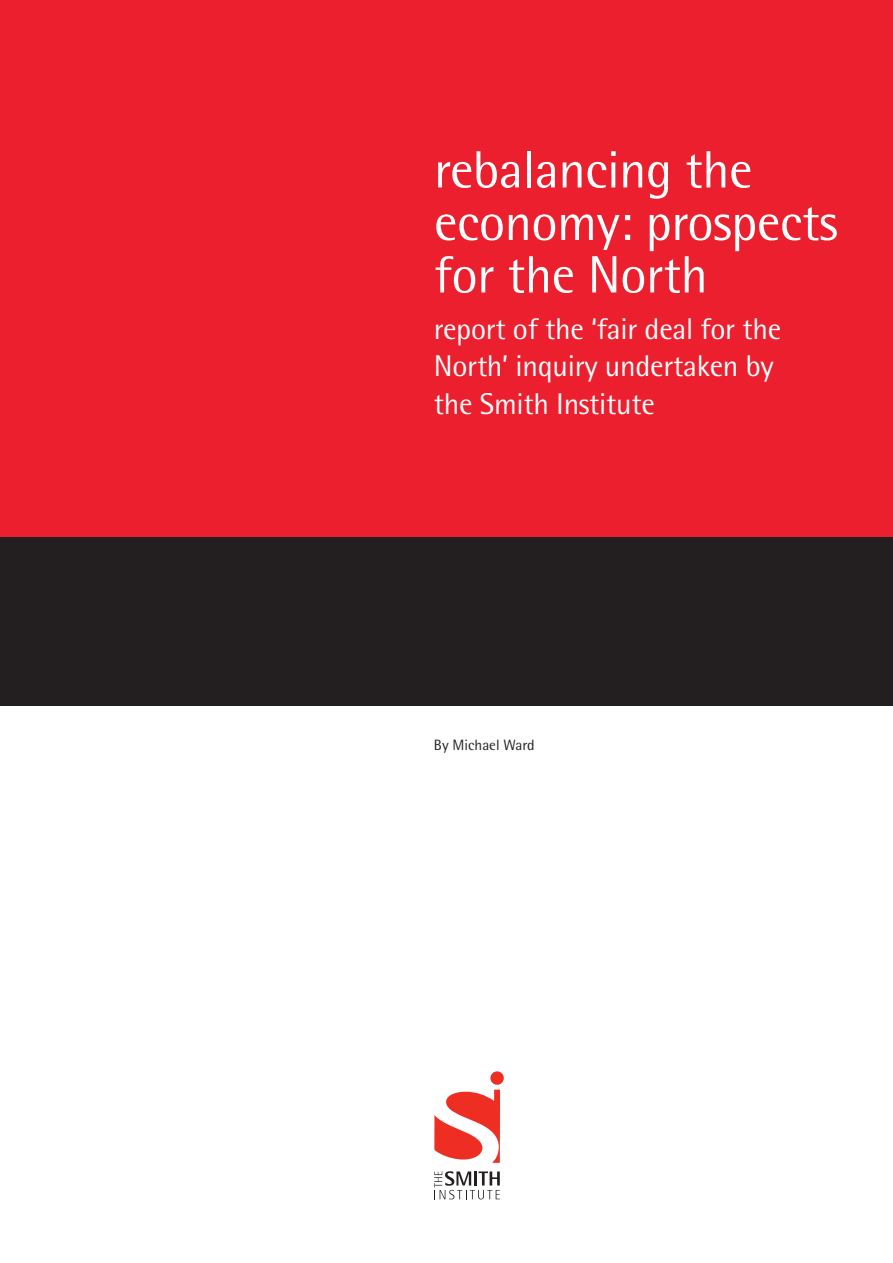
<style>
.page{position:relative;width:893px;height:1263px;background:#fff}
.page>*{position:absolute;margin:0;border:0;box-sizing:border-box;transform-origin:0 0}
.t1{font:52.5px/52.5px "Rotis Semi Sans Std";letter-spacing:-.01em;color:#fff}
.t2{font:30px/37.5px "Rotis Semi Sans Std";letter-spacing:-.01em;color:#fff}
.t3{font:15px "Rotis Semi Sans Std";color:#231f20}
</style>
<div class="page">
<div style="left:0;top:0;width:893px;height:538px;background:#eb1f2e"></div>
<div style="left:0;top:538px;width:893px;height:168px;background:#231f20"></div>
<svg style="left:434px;top:1082px;width:66px;height:117px"></svg>
<div style="left:490px;top:1071px;width:14px;height:14px;background:#ee2e22;border-radius:50%"></div>
<h1 class="t1" style="left:434px;top:144px;width:405px">rebalancing the economy: prospects for the North</h1>
<p class="t2" style="left:434px;top:310px;width:349px">report of the ‘fair deal for the<br>North’ inquiry undertaken by the Smith Institute</p>
<p class="t3" style="left:434px;top:736px;width:102px">By Michael Ward</p>
</div>
